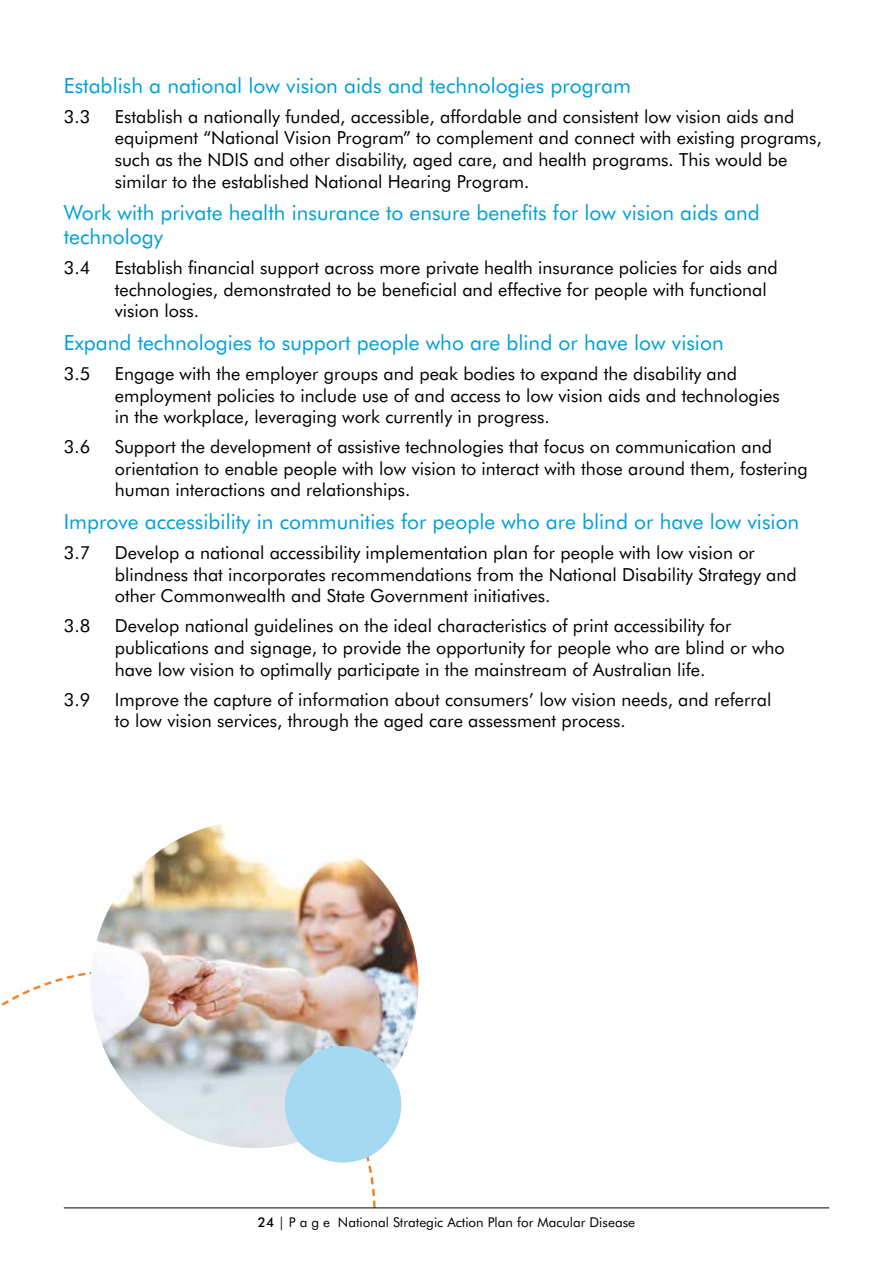
<style>
.page{position:relative;width:893px;height:1263px;background:#fff}
.page>*{position:absolute;margin:0;border:0;box-sizing:border-box;transform-origin:0 0}
.t1{font:21px/24px "Futura BT";color:#009fdb}
.t2{font:18px/21.6px "Futura BT";color:#000}
.t3{font:13.5px "Futura BT";color:#000}
.s1{font-weight:500}
</style>
<div class="page">
<svg style="left:1px;top:971px;width:376px;height:237px"></svg>
<hr style="left:64px;top:1207px;width:765px;height:1px;background:#000">
<img style="left:91px;top:820px;width:327px;height:328px;border-radius:164px">
<div style="left:285px;top:1046px;width:116px;height:116px;background:#a5d9f1;border-radius:50%"></div>
<p class="t1" style="left:64px;top:73px;width:569px">Establish a national low vision aids and technologies program</p>
<p class="t2" style="left:64px;top:105px;width:28px">3.3</p>
<p class="t2" style="left:115px;top:105px;width:708px">Establish a nationally funded, accessible, affordable and consistent low vision aids and equipment “National Vision Program” to complement and connect with existing programs, such as the NDIS and other disability, aged care, and health programs. This would be similar to the established National Hearing Program.</p>
<p class="t1" style="left:64px;top:200px;width:697px">Work with private health insurance to ensure benefits for low vision aids and technology</p>
<p class="t2" style="left:64px;top:257px;width:28px">3.4</p>
<p class="t2" style="left:115px;top:257px;width:664px">Establish financial support across more private health insurance policies for aids and technologies, demonstrated to be beneficial and effective for people with functional vision loss.</p>
<p class="t1" style="left:64px;top:330px;width:661px">Expand technologies to support people who are blind or have low vision</p>
<p class="t2" style="left:64px;top:363px;width:28px">3.5</p>
<p class="t2" style="left:115px;top:363px;width:666px">Engage with the employer groups and peak bodies to expand the disability and employment policies to include use of and access to low vision aids and technologies in the workplace, leveraging work currently in progress.</p>
<p class="t2" style="left:64px;top:436px;width:28px">3.6</p>
<p class="t2" style="left:115px;top:436px;width:695px">Support the development of assistive technologies that focus on communication and orientation to enable people with low vision to interact with those around them, fostering human interactions and relationships.</p>
<p class="t1" style="left:64px;top:509px;width:737px">Improve accessibility in communities for people who are blind or have low vision</p>
<p class="t2" style="left:64px;top:542px;width:28px">3.7</p>
<p class="t2" style="left:115px;top:542px;width:683px">Develop a national accessibility implementation plan for people with low vision or blindness that incorporates recommendations from the National Disability Strategy and other Commonwealth and State Government initiatives.</p>
<p class="t2" style="left:64px;top:615px;width:28px">3.8</p>
<p class="t2" style="left:115px;top:615px;width:671px">Develop national guidelines on the ideal characteristics of print accessibility for publications and signage, to provide the opportunity for people who are blind or who have low vision to optimally participate in the mainstream of Australian life.</p>
<p class="t2" style="left:64px;top:688px;width:28px">3.9</p>
<p class="t2" style="left:115px;top:688px;width:658px">Improve the capture of information about consumers’ low vision needs, and referral to low vision services, through the aged care assessment process.</p>
<p class="t3" style="left:258px;top:1213px;width:379px"><span class="s1">24</span> | P a g e National Strategic Action Plan for Macular Disease</p>
</div>
